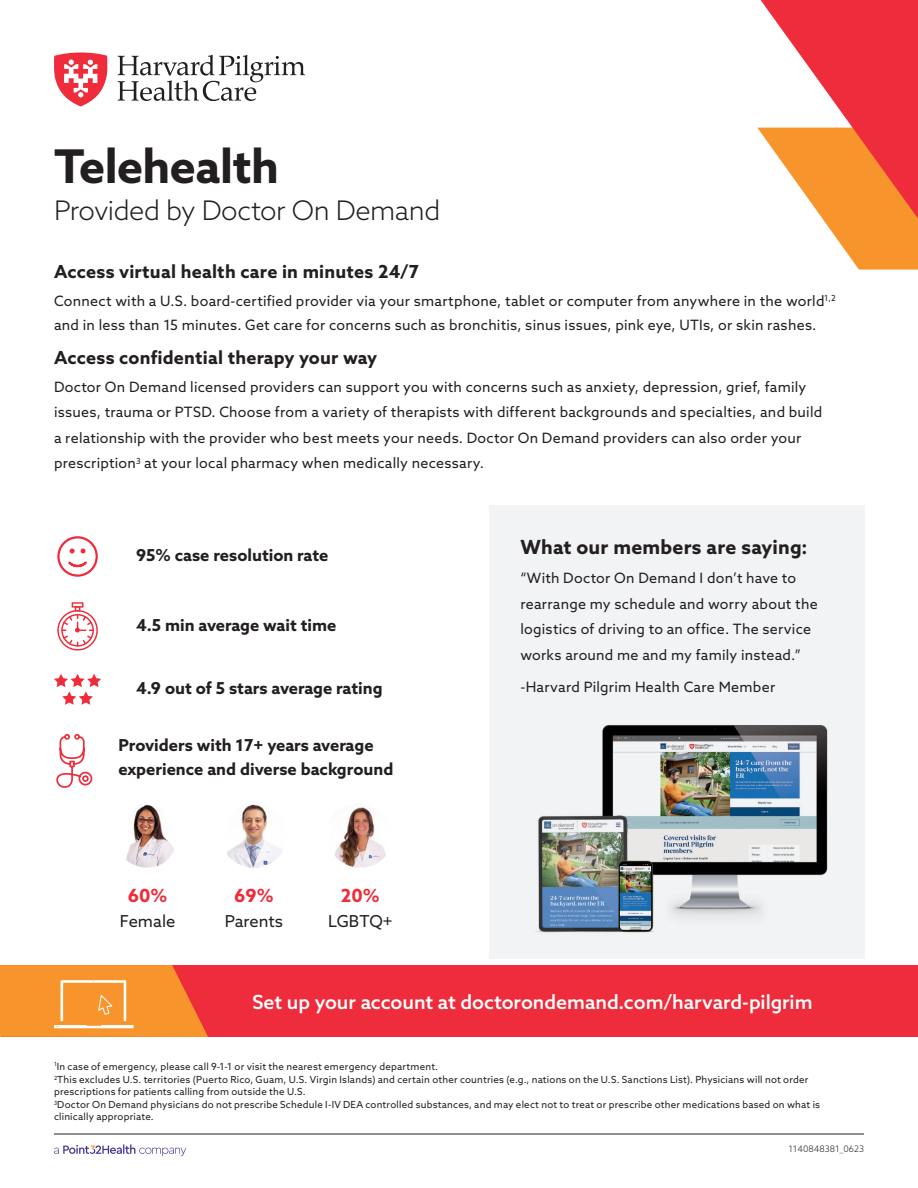
<style>
.page{position:relative;width:918px;height:1188px;background:#fff}
.page>*{position:absolute;margin:0;border:0;box-sizing:border-box;transform-origin:0 0}
.t1{font:700 46.5px "Azo Sans";letter-spacing:-.01em;color:#231f20}
.t2{font:300 27px "Azo Sans";letter-spacing:-.02em;color:#231f20}
.t3{font:500 19.5px "Azo Sans";letter-spacing:-.005em;color:#fff}
.Paragraph_Style_1{font:700 19.5px "Azo Sans";letter-spacing:.01em;color:#231f20}
.t4{font:700 18.15px "Azo Sans";color:#ee2c3b}
.Paragraph_Style_1-2{font:700 18px "Azo Sans";letter-spacing:.01em;color:#231f20}
.t5{font:700 16.5px/24px "Azo Sans";color:#231f20}
.t6{font:16.5px "Azo Sans";color:#231f20}
.Paragraph_Style_1-3{font:14.25px/25.5px "Azo Sans";letter-spacing:.015em;color:#231f20}
.t7{font:9.75px/12px "Azo Sans";letter-spacing:.02em;color:#231f20}
.t8{font:300 9px "Azo Sans";color:#231f20}
</style>
<div class="page">
<div style="left:489px;top:505px;width:376px;height:453px;background:#f2f3f4"></div>
<div style="left:2px;top:965px;width:916px;height:72px;background:#ee2c3b"></div>
<svg style="left:0;top:965px;width:208px;height:72px;background:#f69036"></svg>
<img style="left:489px;top:725px;width:376px;height:234px">
<svg style="left:54px;top:1144px;width:132px;height:12px"></svg>
<hr style="left:54px;top:1134px;width:810px;height:1px;background:#231f20">
<svg style="left:118px;top:55px;width:187px;height:46px"></svg>
<svg style="left:54px;top:52px;width:54px;height:54px"></svg>
<svg style="left:757px;top:0;width:161px;height:270px"></svg>
<svg style="left:57px;top:536px;width:41px;height:41px"></svg>
<svg style="left:56px;top:733px;width:37px;height:55px"></svg>
<svg style="left:54px;top:674px;width:47px;height:31px"></svg>
<svg style="left:57px;top:602px;width:41px;height:49px"></svg>
<img style="left:126px;top:804px;width:48px;height:64px">
<img style="left:227px;top:804px;width:55px;height:64px">
<img style="left:334px;top:807px;width:52px;height:60px">
<p class="t1" style="left:54px;top:135px;width:227px">Telehealth</p>
<p class="t2" style="left:54px;top:193px;width:388px">Provided by Doctor On Demand</p>
<p class="Paragraph_Style_1-2" style="left:54px;top:260px;width:367px">Access virtual health care in minutes 24/7</p>
<p class="Paragraph_Style_1-3" style="left:54px;top:288px;width:783px;line-height:24px">Connect with a U.S. board-certified provider via your smartphone, tablet or computer from anywhere in the world<sup>1,2 </sup>and in less than 15 minutes. Get care for concerns such as bronchitis, sinus issues, pink eye, UTIs, or skin rashes.</p>
<p class="Paragraph_Style_1-2" style="left:54px;top:346px;width:325px">Access confidential therapy your way</p>
<p class="Paragraph_Style_1-3" style="left:54px;top:374px;width:770px">Doctor On Demand licensed providers can support you with concerns such as anxiety, depression, grief, family issues, trauma or PTSD. Choose from a variety of therapists with different backgrounds and specialties, and build a relationship with the provider who best meets your needs. Doctor On Demand providers can also order your prescription<sup>3</sup> at your local pharmacy when medically necessary.</p>
<p class="t5" style="left:136px;top:543px;width:194px">95% case resolution rate</p>
<p class="t5" style="left:136px;top:613px;width:202px">4.5 min average wait time</p>
<p class="t5" style="left:136px;top:676px;width:248px">4.9 out of 5 stars average rating</p>
<p class="t5" style="left:118px;top:733px;width:276px">Providers with 17+ years average experience and diverse background</p>
<p class="t4" style="left:128px;top:883px;width:41px">60%</p>
<p class="t6" style="left:120px;top:910px;width:57px">Female</p>
<p class="t4" style="left:234px;top:883px;width:41px">69%</p>
<p class="t6" style="left:225px;top:910px;width:60px">Parents</p>
<p class="t4" style="left:341px;top:883px;width:40px">20%</p>
<p class="t6" style="left:328px;top:910px;width:66px">LGBTQ+</p>
<p class="Paragraph_Style_1" style="left:520px;top:534px;width:289px">What our members are saying:</p>
<p class="Paragraph_Style_1-3" style="left:520px;top:565px;width:299px">“With Doctor On Demand I don’t have to rearrange my schedule and worry about the logistics of driving to an office. The service works around me and my family instead.”</p>
<p class="Paragraph_Style_1-3" style="left:520px;top:674px;width:256px">‑Harvard Pilgrim Health Care Member</p>
<p class="t3" style="left:252px;top:989px;width:562px">Set up your account at doctorondemand.com/harvard-pilgrim</p>
<p class="t7" style="left:54px;top:1060px;width:386px"><sup>1</sup>In case of emergency, please call 9-1-1 or visit the nearest emergency department.</p>
<p class="t7" style="left:54px;top:1073px;width:756px"><sup>2</sup>This excludes U.S. territories (Puerto Rico, Guam, U.S. Virgin Islands) and certain other countries (e.g., nations on the U.S. Sanctions List). Physicians will not order prescriptions for patients calling from outside the U.S.</p>
<p class="t7" style="left:54px;top:1099px;width:768px"><sup>3</sup>Doctor On Demand physicians do not prescribe Schedule I-IV DEA controlled substances, and may elect not to treat or prescribe other medications based on what is clinically appropriate.</p>
<p class="t8" style="left:788px;top:1143px;width:77px">1140848381_0623</p>
</div>
